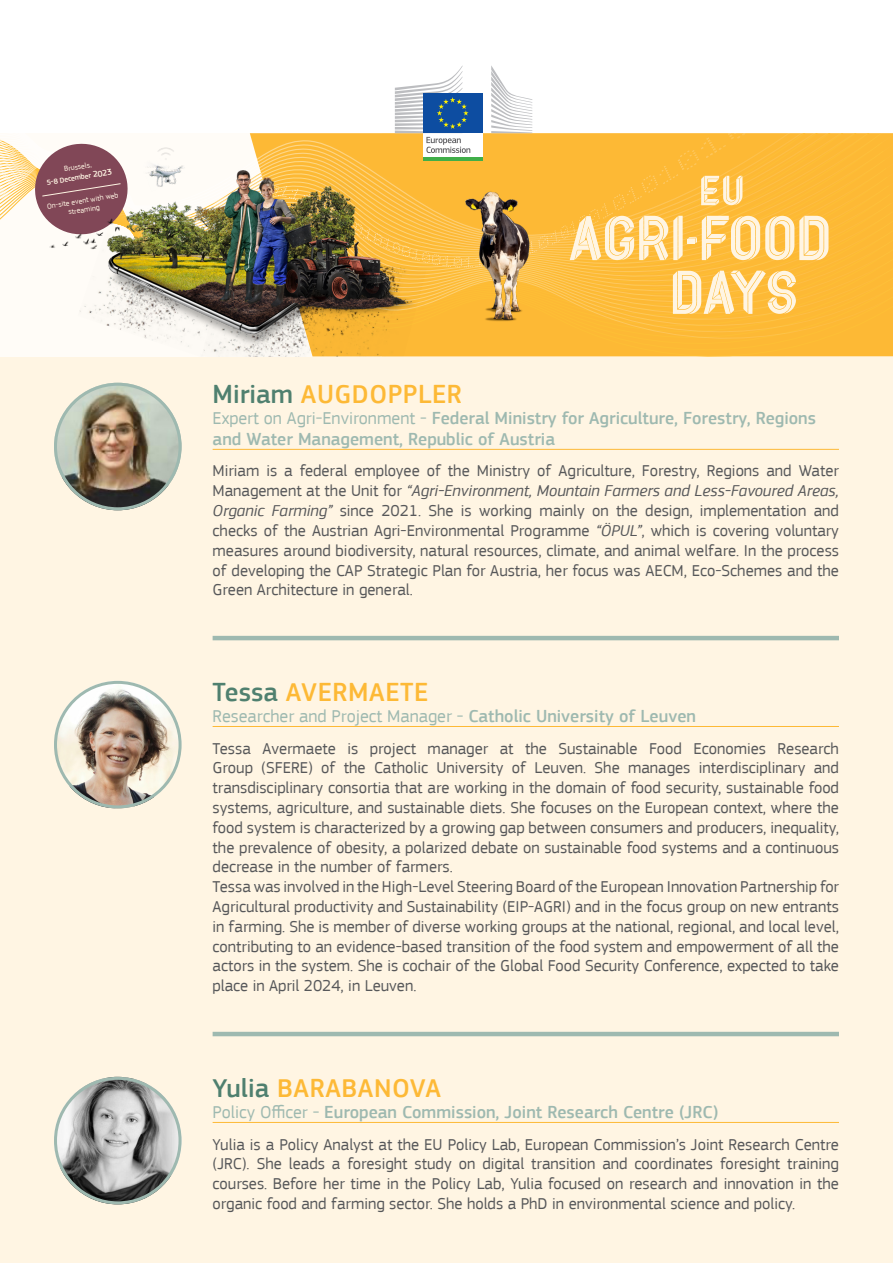
<style>
.page{position:relative;width:893px;height:1263px;background:#fff}
.page>*{position:absolute;margin:0;border:0;box-sizing:border-box;transform-origin:0 0}
.t1{font:500 27px "EC Square Sans Pro";letter-spacing:.02em;color:#fdb936}
.t2{font:500 18px/21px "EC Square Sans Pro";color:#9eb9b0}
.t3{font:18px "EC Square Sans Pro";color:#9eb9b0}
.t4{font:16.5px/19.8px "EC Square Sans Pro";color:#57585a;text-align:justify}
.t5{font:7.65px/9.1px "EC Square Sans Pro";color:#fff5e3;text-align:center}
.t6{font:500 7.65px/10.4px "EC Square Sans Pro";color:#fff5e3;text-align:center}
.s1{font-weight:400}
.s2{font-size:8.7px}
.s3{color:#4f806f}
.s4{font-style:italic}
.s5{font-weight:500}
</style>
<div class="page">
<div style="left:0;top:133px;width:893px;height:1130px;background:#fff5e3"></div>
<svg style="left:0;top:149px;width:893px;height:207px;background:#fdcb68"></svg>
<div style="left:78px;top:252px;width:19px;height:104px;background:#fffcf7"></div>
<img style="left:97px;top:159px;width:328px;height:197px">
<img style="left:463px;top:314px;width:68px;height:7px">
<div style="left:155px;top:146px;width:20px;height:16px;background:#fffcf7"></div>
<img style="left:134px;top:148px;width:23px;height:50px">
<svg style="left:32px;top:140px;width:99px;height:98px;background:#a67c82"></svg>
<img style="left:48px;top:218px;width:75px;height:34px">
<img style="left:157px;top:65px;width:671px;height:249px">
<img style="left:54px;top:681px;width:128px;height:127px;border-radius:64px">
<div style="left:54px;top:681px;width:128px;height:127px;border:3px solid #9eb9b0;border-radius:50%"></div>
<hr style="left:213px;top:726px;width:626px;height:1px;background:#fdb936">
<hr style="left:213px;top:636px;width:626px;height:4px;background:#9eb9b0">
<img style="left:54px;top:1077px;width:128px;height:127px;border-radius:64px">
<div style="left:54px;top:1077px;width:128px;height:127px;border:3px solid #9eb9b0;border-radius:50%"></div>
<hr style="left:213px;top:1122px;width:626px;height:1px;background:#fdb936">
<hr style="left:213px;top:1032px;width:626px;height:4px;background:#9eb9b0">
<img style="left:54px;top:383px;width:128px;height:127px;border-radius:64px">
<div style="left:54px;top:383px;width:128px;height:127px;border:3px solid #9eb9b0;border-radius:50%"></div>
<hr style="left:213px;top:449px;width:626px;height:1px;background:#fdb936">
<p class="t6" style="left:44px;top:167px;width:68px;rotate:-9deg"><span class="s1">Brussels,<br></span>5-8 December <span class="s2">2023</span></p>
<p class="t5" style="left:46px;top:202px;width:74px;rotate:-9deg">On-site event with web streaming</p>
<h1 class="t1" style="left:213px;top:378px;width:251px"><span class="s3">Miriam</span> AUGDOPPLER</h1>
<p class="t2" style="left:213px;top:408px;width:605px"><span class="s1">Expert on Agri-Environment -</span> Federal Ministry for Agriculture, Forestry, Regions and Water Management, Republic of Austria</p>
<p class="t4" style="left:213px;top:461px;width:628px">Miriam is a federal employee of the Ministry of Agriculture, Forestry, Regions and Water Management at the Unit for <span class="s4">“Agri-Environment, Mountain Farmers and Less-Favoured Areas, Organic Farming”</span> since 2021. She is working mainly on the design, implementation and checks of the Austrian Agri-Environmental Programme <span class="s4">“ÖPUL”</span>, which is covering voluntary measures around biodiversity, natural resources, climate, and animal welfare. In the process of developing the CAP Strategic Plan for Austria, her focus was AECM, Eco-Schemes and the Green Architecture in general.</p>
<h1 class="t1" style="left:213px;top:676px;width:217px"><span class="s3">Tessa</span> AVERMAETE</h1>
<p class="t3" style="left:213px;top:706px;width:485px">Researcher and Project Manager - <span class="s5">Catholic University of Leuven</span></p>
<p class="t4" style="left:213px;top:738px;width:628px;text-align:left">Tessa Avermaete is project manager at the Sustainable Food Economies Research Group (SFERE) of the Catholic University of Leuven. She manages interdisciplinary and transdisciplinary consortia that are working in the domain of food security, sustainable food systems, agriculture, and sustainable diets. She focuses on the European context, where the food system is characterized by a growing gap between consumers and producers, inequality, the prevalence of obesity, a polarized debate on sustainable food systems and a continuous decrease in the number of farmers.<br>Tessa was involved in the High-Level Steering Board of the European Innovation Partnership for Agricultural productivity and Sustainability (EIP-AGRI) and in the focus group on new entrants in farming. She is member of diverse working groups at the national, regional, and local level, contributing to an evidence-based transition of the food system and empowerment of all the actors in the system. She is cochair of the Global Food Security Conference, expected to take place in April 2024, in Leuven.</p>
<h1 class="t1" style="left:213px;top:1072px;width:230px"><span class="s3">Yulia</span> BARABANOVA</h1>
<p class="t2" style="left:213px;top:1102px;width:507px"><span class="s1">Policy Officer -</span> European Commission, Joint Research Centre (JRC)</p>
<p class="t4" style="left:213px;top:1134px;width:628px">Yulia is a Policy Analyst at the EU Policy Lab, European Commission’s Joint Research Centre (JRC). She leads a foresight study on digital transition and coordinates foresight training courses. Before her time in the Policy Lab, Yulia focused on research and innovation in the organic food and farming sector. She holds a PhD in environmental science and policy.</p>
</div>
